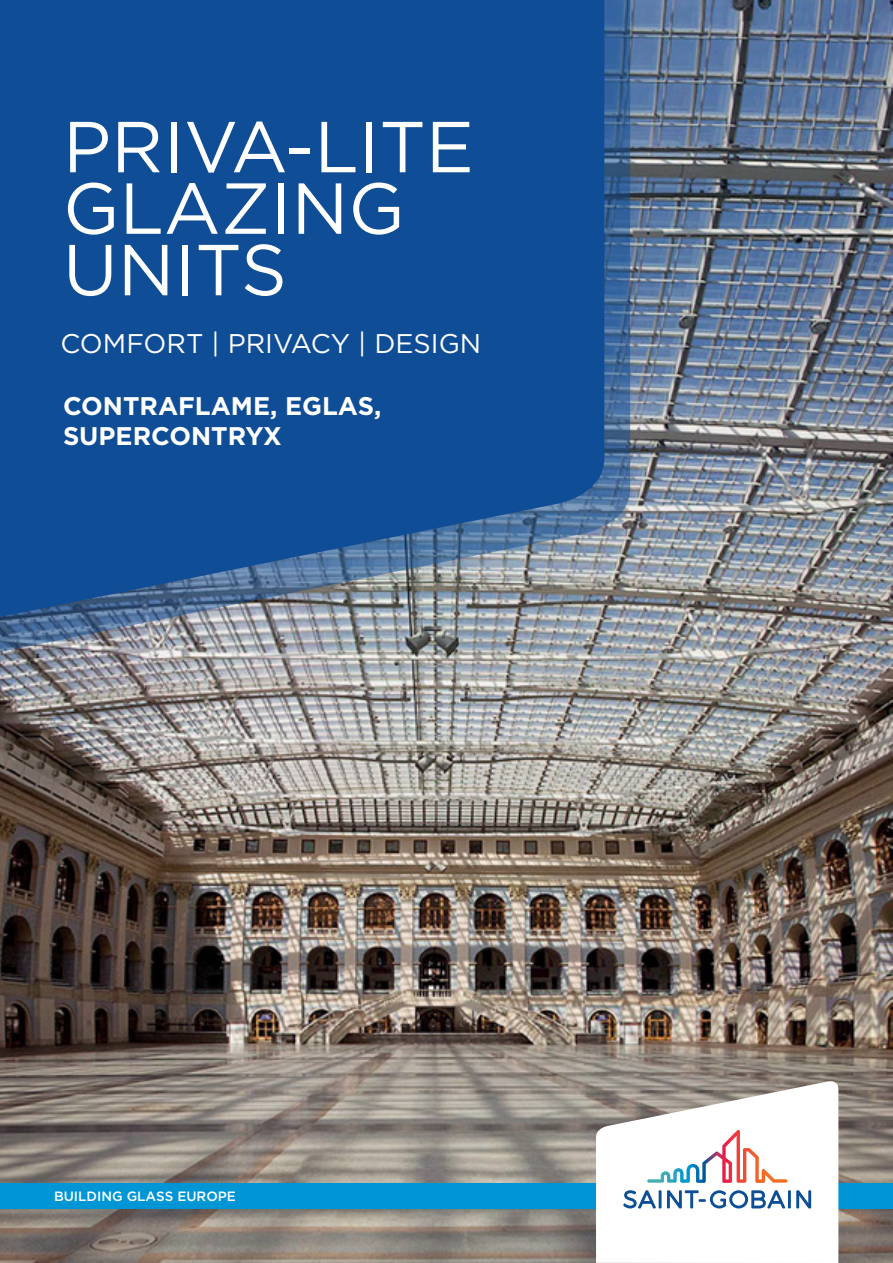
<style>
.page{position:relative;width:893px;height:1263px;background:#fff}
.page>*{position:absolute;margin:0;border:0;box-sizing:border-box;transform-origin:0 0}
.t1{font:72px "Gotham";color:#fff}
.t2{font:27px "Gotham";color:#fff}
.t3{font:700 25.5px "Gotham";color:#fff}
.t4{font:500 13.5px "Gotham";color:#fff}
</style>
<div class="page">
<img style="left:0;top:0;width:893px;height:1263px">
<img style="left:0;top:0;width:630px;height:716px">
<svg style="left:0;top:0;width:604px;height:686px;background:#265a98"></svg>
<div style="left:0;top:1183px;width:893px;height:25px;background:#0096d6"></div>
<svg style="left:596px;top:1079px;width:242px;height:184px"></svg>
<img style="left:647px;top:1130px;width:140px;height:53px">
<p class="t1" style="left:63px;top:101px;width:412px">PRIVA-LITE</p>
<p class="t1" style="left:63px;top:162px;width:343px">GLAZING</p>
<p class="t1" style="left:63px;top:224px;width:225px">UNITS</p>
<p class="t2" style="left:60px;top:326px;width:422px">COMFORT | PRIVACY | DESIGN</p>
<p class="t3" style="left:63px;top:389px;width:320px">CONTRAFLAME, EGLAS,</p>
<p class="t3" style="left:63px;top:419px;width:220px">SUPERCONTRYX</p>
<p class="t4" style="left:54px;top:1187px;width:183px">BUILDING GLASS EUROPE</p>
</div>
